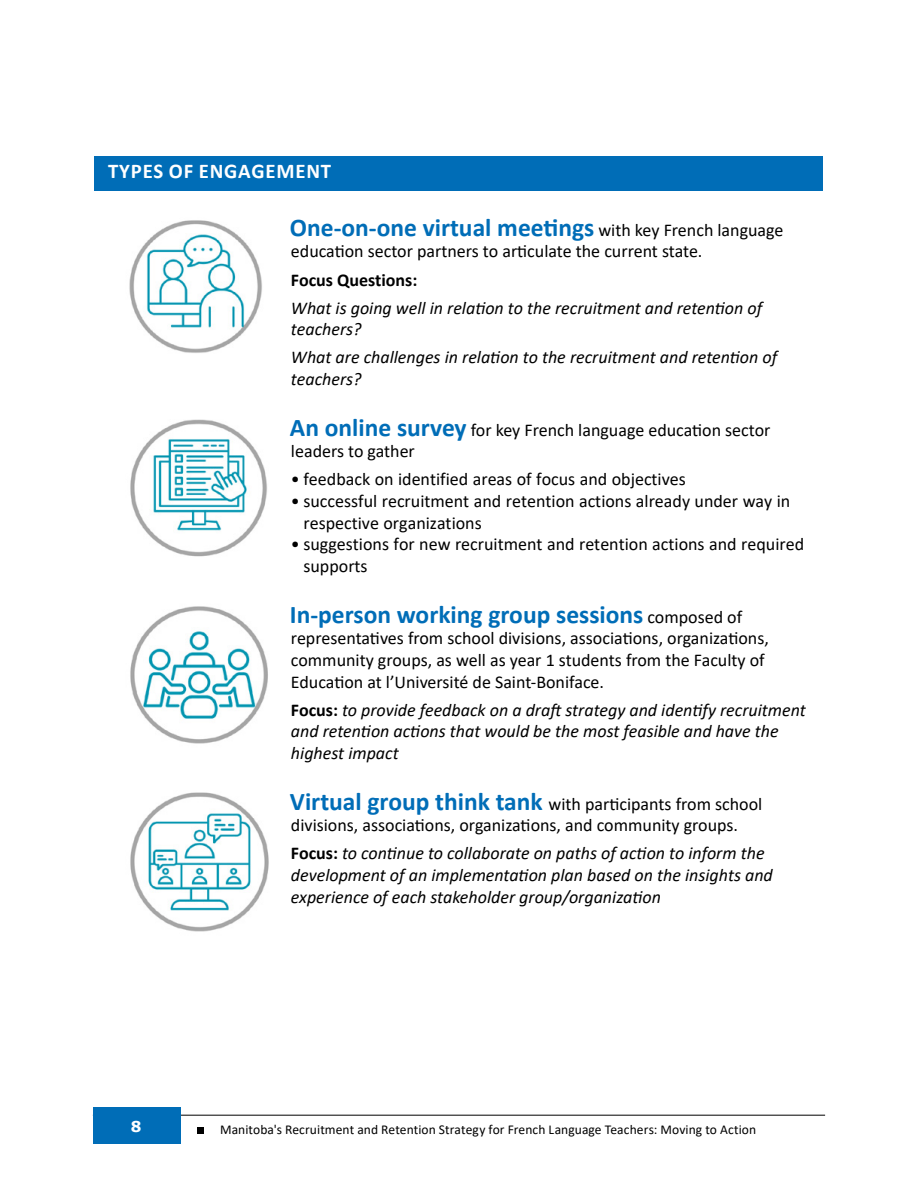
<style>
.page{position:relative;width:918px;height:1188px;background:#fff}
.page>*{position:absolute;margin:0;border:0;box-sizing:border-box;transform-origin:0 0}
.text__06{font:700 25.5px "Calibri";color:#006db7}
.Header_2{font:700 21px "Calibri";letter-spacing:.04em;color:#fff}
.text__06-2{font:18px/21.6px "Calibri";color:#000}
.text{font:italic 18px/21.6px "Calibri";color:#000}
.text__06-3{font:italic 18px/21.6px "Calibri";color:#000}
.text__06-4{font:700 18px "Calibri";color:#000}
.t1{font:700 15px "Verdana";color:#fff}
.t2{font:13.5px "Calibri";letter-spacing:.005em;color:#000}
.s1{font-weight:400;font-size:18px;color:#000}
.s2{font-weight:700;font-size:25.5px;color:#006db7}
.s3{font-weight:700;font-style:normal}
</style>
<div class="page">
<hr style="left:93px;top:1115px;width:732px;height:1px;background:#000">
<div style="left:93px;top:1107px;width:87px;height:37px;background:#006db7"></div>
<div style="left:198px;top:1127px;width:6px;height:7px;background:#000"></div>
<div style="left:94px;top:156px;width:729px;height:34px;background:#006db7"></div>
<img style="left:129px;top:220px;width:133px;height:133px">
<img style="left:130px;top:419px;width:137px;height:138px">
<img style="left:130px;top:606px;width:138px;height:138px">
<img style="left:130px;top:792px;width:139px;height:140px">
<h3 class="Header_2" style="left:108px;top:156px;width:225px">TYPES OF ENGAGEMENT</h3>
<p class="text__06" style="left:290px;top:209px;width:495px">One-on-one virtual meetings <span class="s1">with key French language</span></p>
<p class="text__06-2" style="left:291px;top:240px;width:413px">education sector partners to articulate the current state.</p>
<p class="text__06-4" style="left:291px;top:267px;width:128px">Focus Questions:</p>
<p class="text__06-3" style="left:291px;top:296px;width:473px">What is going well in relation to the recruitment and retention of teachers?</p>
<p class="text" style="left:291px;top:346px;width:488px">What are challenges in relation to the recruitment and retention of teachers?</p>
<p class="text__06-2" style="left:290px;top:419px;width:482px"><span class="s2">An online survey</span> for key French language education sector leaders to gather</p>
<p class="text__06-2" style="left:291px;top:468px;width:396px">• feedback on identified areas of focus and objectives</p>
<p class="text__06-2" style="left:303px;top:490px;width:488px;text-indent:-12px">• successful recruitment and retention actions already under way in respective organizations</p>
<p class="text__06-2" style="left:303px;top:533px;width:502px;text-indent:-12px">• suggestions for new recruitment and retention actions and required supports</p>
<p class="text__06" style="left:290px;top:596px;width:454px">In-person working group sessions <span class="s1">composed of</span></p>
<p class="text__06-2" style="left:291px;top:627px;width:479px">representatives from school divisions, associations, organizations, community groups, as well as year 1 students from the Faculty of<br>Education at l’Université de Saint-Boniface.</p>
<p class="text" style="left:291px;top:698px;width:516px"><span class="s3">Focus:</span> to provide feedback on a draft strategy and identify recruitment and retention actions that would be the most feasible and have the highest impact</p>
<p class="text__06-2" style="left:290px;top:792px;width:474px"><span class="s2">Virtual group think tank</span> with participants from school divisions, associations, organizations, and community groups.</p>
<p class="text" style="left:291px;top:842px;width:483px"><span class="s3">Focus:</span> to continue to collaborate on paths of action to inform the development of an implementation plan based on the insights and experience of each stakeholder group/organization</p>
<p class="t1" style="left:131px;top:1116px;width:12px">8</p>
<p class="t2" style="left:220px;top:1120px;width:538px">Manitoba's Recruitment and Retention Strategy for French Language Teachers: Moving to Action</p>
</div>
